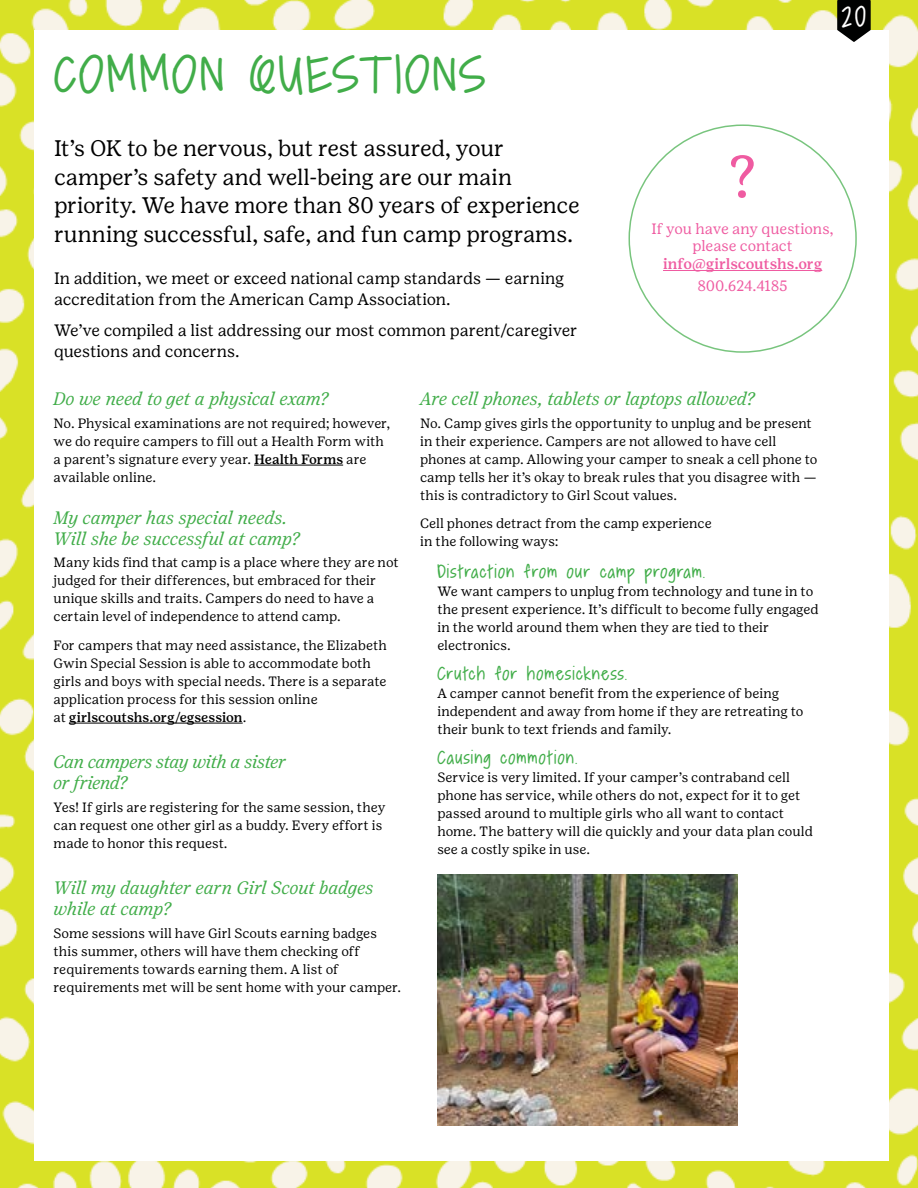
<style>
.page{position:relative;width:918px;height:1188px;background:#fff}
.page>*{position:absolute;margin:0;border:0;box-sizing:border-box;transform-origin:0 0}
.t1{font:59.1px "Girl Scout Text";color:#ef5ba1}
.t2{font:48px "Alpine Script";letter-spacing:.07em;color:#41ad49}
.t3{font:27px "Alpine Script";color:#fff}
.t4{font:22.5px/28.5px "Girl Scout Text";letter-spacing:-.015em;color:#000}
.t5{font:italic 300 18px/21px "Girl Scout Display";letter-spacing:-.005em;color:#41ad49}
.t6{font:18px "Alpine Script";letter-spacing:.065em;color:#41ad49}
.t7{font:16.5px/21px "Girl Scout Text";letter-spacing:-.01em;color:#000}
.t8{font:15px/16.5px "Girl Scout Text";letter-spacing:-.01em;color:#ef5ba1;text-align:center}
.t9{font:500 15px "Girl Scout Text";letter-spacing:-.005em;color:#ef5ba1}
.t10{font:13.5px/18px "Girl Scout Text";color:#000}
.s1{font-weight:500}
</style>
<div class="page">
<img style="left:0;top:0;width:918px;height:1188px">
<div style="left:34px;top:30px;width:855px;height:1131px;background:#fff"></div>
<svg style="left:837px;top:0;width:34px;height:42px"></svg>
<img style="left:437px;top:875px;width:301px;height:250px">
<hr style="left:254px;top:465px;width:89px;height:1px;background:#000">
<hr style="left:69px;top:723px;width:174px;height:1px;background:#000">
<hr style="left:663px;top:270px;width:159px;height:1px;background:#ef5ba1">
<h2 class="t2" style="left:54px;top:51px;width:433px">COMMON QUESTIONS</h2>
<h3 class="t3" style="left:842px;top:4px;width:26px">20</h3>
<h3 class="t4" style="left:54px;top:134px;width:527px">It’s OK to be nervous, but rest assured, your camper’s safety and well-being are our main priority. We have more than 80 years of experience running successful, safe, and fun camp programs.</h3>
<p class="t7" style="left:54px;top:267px;width:512px">In addition, we meet or exceed national camp standards — earning accreditation from the American Camp Association.</p>
<p class="t7" style="left:54px;top:320px;width:525px">We’ve compiled a list addressing our most common parent/caregiver questions and concerns.</p>
<h3 class="t5" style="left:420px;top:388px;width:336px">Are cell phones, tablets or laptops allowed?</h3>
<p class="t10" style="left:420px;top:414px;width:399px">No. Camp gives girls the opportunity to unplug and be present in their experience. Campers are not allowed to have cell phones at camp. Allowing your camper to sneak a cell phone to camp tells her it’s okay to break rules that you disagree with — this is contradictory to Girl Scout values.</p>
<p class="t10" style="left:420px;top:514px;width:293px">Cell phones detract from the camp experience in the following ways:</p>
<h3 class="t6" style="left:437px;top:562px;width:269px">Distraction from our camp program.</h3>
<p class="t10" style="left:437px;top:582px;width:383px">We want campers to unplug from technology and tune in to the present experience. It’s difficult to become fully engaged in the world around them when they are tied to their electronics.</p>
<h3 class="t6" style="left:437px;top:664px;width:191px">Crutch for homesickness.</h3>
<p class="t10" style="left:437px;top:684px;width:368px">A camper cannot benefit from the experience of being independent and away from home if they are retreating to their bunk to text friends and family.</p>
<h3 class="t6" style="left:437px;top:748px;width:141px">Causing commotion.</h3>
<p class="t10" style="left:437px;top:768px;width:377px">Service is very limited. If your camper’s contraband cell phone has service, while others do not, expect for it to get passed around to multiple girls who all want to contact home. The battery will die quickly and your data plan could see a costly spike in use.</p>
<h1 class="t1" style="left:729px;top:141px;width:29px">?</h1>
<p class="t8" style="left:652px;top:221px;width:184px">If you have any questions, please contact</p>
<p class="t9" style="left:663px;top:255px;width:161px">info@girlscoutshs.org</p>
<p class="t8" style="left:697px;top:278px;width:92px">800.624.4185</p>
<h3 class="t5" style="left:54px;top:388px;width:276px">Do we need to get a physical exam?</h3>
<p class="t10" style="left:54px;top:414px;width:338px">No. Physical examinations are not required; however, we do require campers to fill out a Health Form with a parent’s signature every year. <span class="s1">Health Forms</span> are available online.</p>
<h3 class="t5" style="left:54px;top:507px;width:248px">My camper has special needs.<br>Will she be successful at camp?</h3>
<p class="t10" style="left:54px;top:553px;width:347px">Many kids find that camp is a place where they are not judged for their differences, but embraced for their unique skills and traits. Campers do need to have a certain level of independence to attend camp.</p>
<p class="t10" style="left:54px;top:636px;width:335px">For campers that may need assistance, the Elizabeth Gwin Special Session is able to accommodate both girls and boys with special needs. There is a separate application process for this session online<br>at <span class="s1">girlscoutshs.org/egsession</span>.</p>
<h3 class="t5" style="left:54px;top:751px;width:234px">Can campers stay with a sister or friend?</h3>
<p class="t10" style="left:54px;top:798px;width:333px">Yes! If girls are registering for the same session, they can request one other girl as a buddy. Every effort is made to honor this request.</p>
<h3 class="t5" style="left:54px;top:877px;width:321px">Will my daughter earn Girl Scout badges while at camp?</h3>
<p class="t10" style="left:54px;top:924px;width:349px">Some sessions will have Girl Scouts earning badges this summer, others will have them checking off requirements towards earning them. A list of requirements met will be sent home with your camper.</p>
</div>
